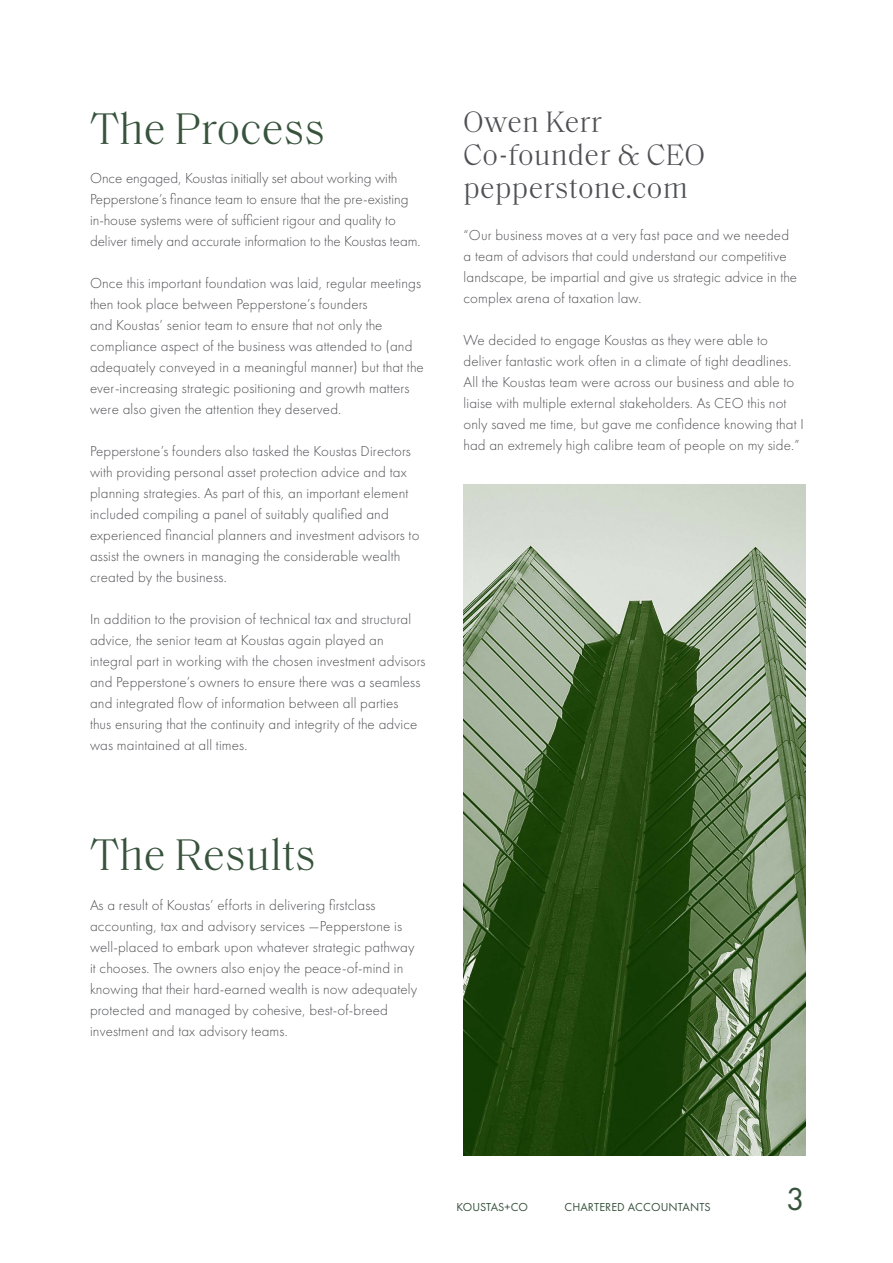
<style>
.page{position:relative;width:893px;height:1263px;background:#fff}
.page>*{position:absolute;margin:0;border:0;box-sizing:border-box;transform-origin:0 0}
.t1{font:300 45px "Saol Text";color:#37533c}
.t2{font:33px "Futura PT";color:#37533c}
.t3{font:300 30px/33px "Saol Text";letter-spacing:.01em;color:#4f5054}
.t4{font:300 15px/21px "Futura PT";letter-spacing:.01em;color:#4f5054}
.t5{font:12px "Futura PT";letter-spacing:.01em;color:#37533c}
</style>
<div class="page">
<img style="left:464px;top:484px;width:341px;height:672px">
<h1 class="t1" style="left:90px;top:96px;width:237px">The Process</h1>
<p class="t4" style="left:90px;top:168px;width:332px">Once engaged, Koustas initially set about working with Pepperstone’s finance team to ensure that the pre-existing in-house systems were of sufficient rigour and quality to deliver timely and accurate information to the Koustas team.</p>
<p class="t4" style="left:90px;top:273px;width:335px">Once this important foundation was laid, regular meetings then took place between Pepperstone’s founders<br>and Koustas’ senior team to ensure that not only the compliance aspect of the business was attended to (and adequately conveyed in a meaningful manner) but that the ever-increasing strategic positioning and growth matters were also given the attention they deserved.</p>
<p class="t4" style="left:90px;top:441px;width:331px">Pepperstone’s founders also tasked the Koustas Directors with providing personal asset protection advice and tax planning strategies. As part of this, an important element included compiling a panel of suitably qualified and experienced financial planners and investment advisors to assist the owners in managing the considerable wealth created by the business.</p>
<p class="t4" style="left:90px;top:609px;width:337px">In addition to the provision of technical tax and structural advice, the senior team at Koustas again played an integral part in working with the chosen investment advisors and Pepperstone’s owners to ensure there was a seamless and integrated flow of information between all parties<br>thus ensuring that the continuity and integrity of the advice was maintained at all times.</p>
<h1 class="t1" style="left:90px;top:823px;width:227px">The Results</h1>
<p class="t4" style="left:90px;top:894px;width:329px">As a result of Koustas’ efforts in delivering firstclass accounting, tax and advisory services —Pepperstone is well-placed to embark upon whatever strategic pathway it chooses. The owners also enjoy the peace-of-mind in knowing that their hard-earned wealth is now adequately protected and managed by cohesive, best-of-breed investment and tax advisory teams.</p>
<h3 class="t3" style="left:464px;top:104px;width:243px">Owen Kerr<br>Co-founder &amp; CEO pepperstone.com</h3>
<p class="t4" style="left:464px;top:225px;width:335px">“Our business moves at a very fast pace and we needed a team of advisors that could understand our competitive landscape, be impartial and give us strategic advice in the complex arena of taxation law.</p>
<p class="t4" style="left:464px;top:330px;width:342px">We decided to engage Koustas as they were able to deliver fantastic work often in a climate of tight deadlines.<br>All the Koustas team were across our business and able to liaise with multiple external stakeholders. As CEO this not only saved me time, but gave me confidence knowing that I had an extremely high calibre team of people on my side.”</p>
<p class="t5" style="left:456px;top:1199px;width:73px">KOUSTAS+CO</p>
<p class="t5" style="left:564px;top:1199px;width:148px">CHARTERED ACCOUNTANTS</p>
<h2 class="t2" style="left:786px;top:1180px;width:20px">3</h2>
</div>
